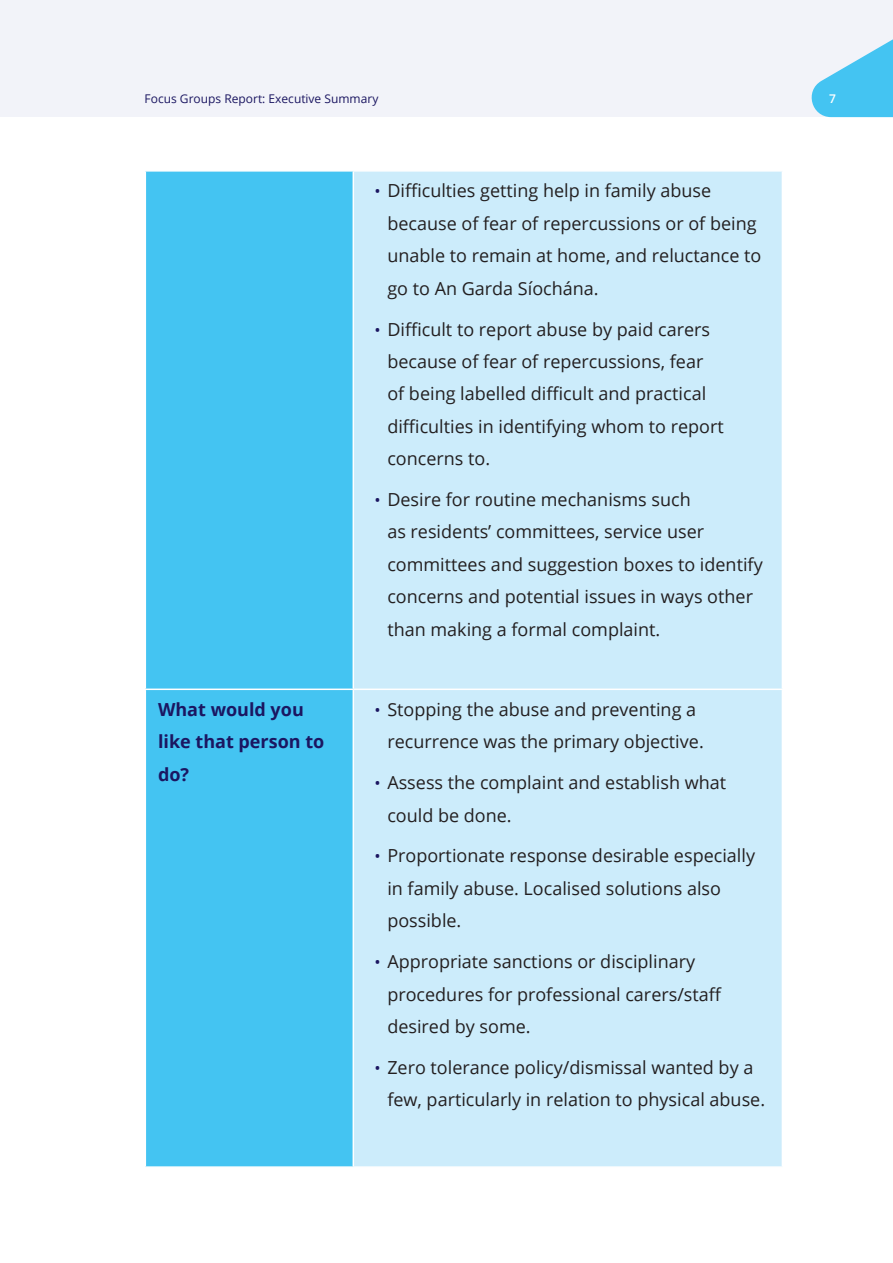
<style>
.page{position:relative;width:893px;height:1263px;background:#fff}
.page>*{position:absolute;margin:0;border:0;box-sizing:border-box;transform-origin:0 0}
.t1{font:18px/32.4px "Open Sans";color:#231f20}
.table_heading_level{font:700 18px/32.4px "Open Sans";color:#1b1661}
.t2{font:12px "Open Sans";color:#1b1661}
.t3{font:600 12px "Open Sans";color:#fff}
.s1{font-size:16.5px;color:#1b1661}
</style>
<div class="page">
<div style="left:0;top:0;width:893px;height:117px;background:#f2f3f9"></div>
<svg style="left:811px;top:39px;width:82px;height:78px"></svg>
<div style="left:146px;top:172px;width:207px;height:994px;background:#44c4f2"></div>
<div style="left:354px;top:172px;width:428px;height:994px;background:#ccecfb"></div>
<hr style="left:145px;top:688px;width:208px;height:2px;background:#fff">
<hr style="left:353px;top:688px;width:430px;height:2px;background:#fff">
<p class="t2" style="left:145px;top:90px;width:235px">Focus Groups Report: Executive Summary</p>
<p class="t3" style="left:829px;top:91px;width:8px">7</p>
<p class="t1" style="left:387px;top:174px;width:376px;text-indent:-13px"><span class="s1">•</span> Difficulties getting help in family abuse because of fear of repercussions or of being unable to remain at home, and reluctance to go to An Garda Síochána.</p>
<p class="t1" style="left:387px;top:312px;width:338px;text-indent:-13px"><span class="s1">•</span> Difficult to report abuse by paid carers because of fear of repercussions, fear of being labelled difficult and practical difficulties in identifying whom to report concerns to.</p>
<p class="t1" style="left:387px;top:483px;width:377px;text-indent:-13px"><span class="s1">•</span> Desire for routine mechanisms such<br>as residents’ committees, service user committees and suggestion boxes to identify concerns and potential issues in ways other than making a formal complaint.</p>
<p class="table_heading_level" style="left:158px;top:693px;width:168px">What would you like that person to do?</p>
<p class="t1" style="left:387px;top:693px;width:318px;text-indent:-13px"><span class="s1">•</span> Stopping the abuse and preventing a recurrence was the primary objective.</p>
<p class="t1" style="left:387px;top:766px;width:340px;text-indent:-13px"><span class="s1">•</span> Assess the complaint and establish what could be done.</p>
<p class="t1" style="left:387px;top:839px;width:369px;text-indent:-13px"><span class="s1">•</span> Proportionate response desirable especially in family abuse. Localised solutions also possible.</p>
<p class="t1" style="left:387px;top:945px;width:336px;text-indent:-13px"><span class="s1">•</span> Appropriate sanctions or disciplinary procedures for professional carers/staff desired by some.</p>
<p class="t1" style="left:387px;top:1051px;width:379px;text-indent:-13px"><span class="s1">•</span> Zero tolerance policy/dismissal wanted by a few, particularly in relation to physical abuse.</p>
</div>
